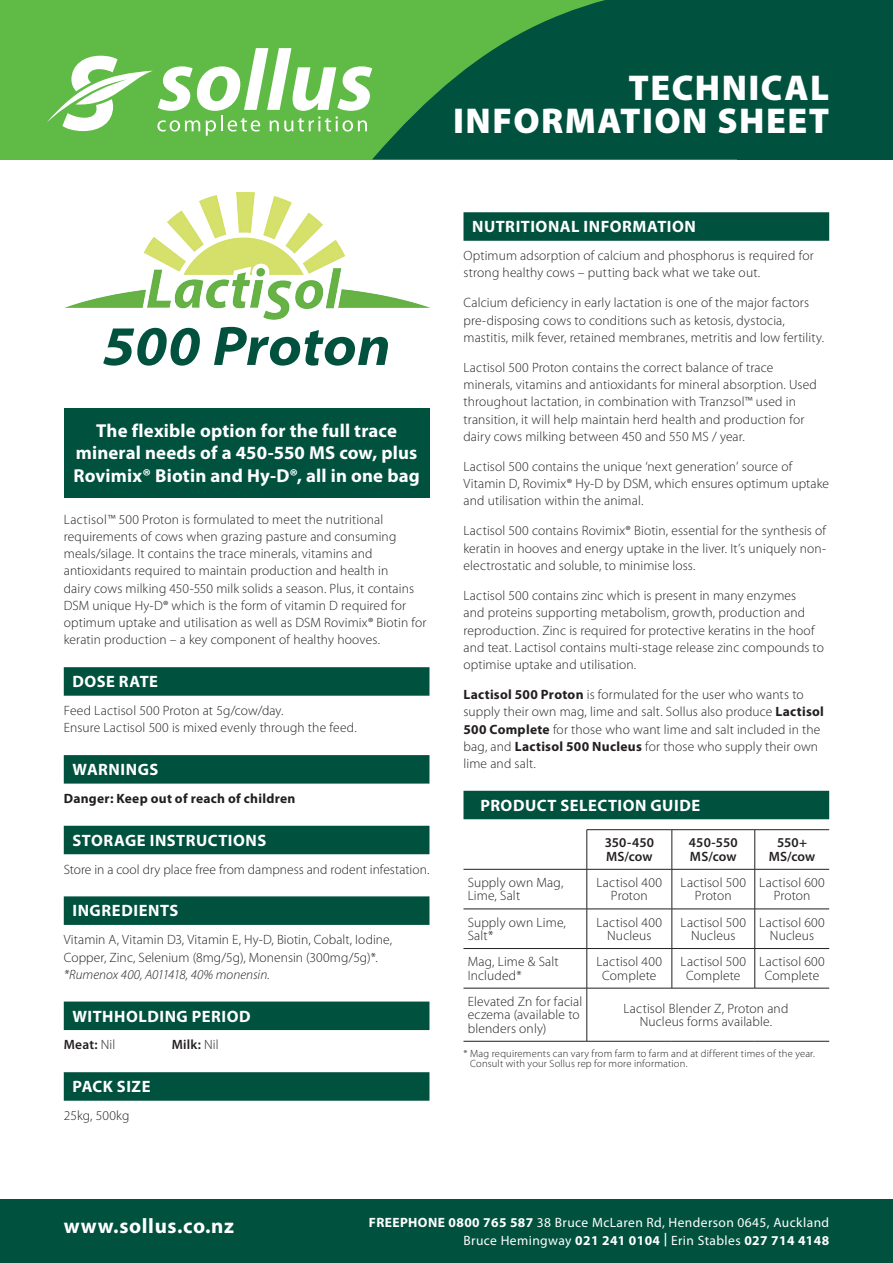
<style>
.page{position:relative;width:893px;height:1263px;background:#fff}
.page>*{position:absolute;margin:0;border:0;box-sizing:border-box;transform-origin:0 0}
.t1{font:italic 700 semi-expanded 56.1px "Myriad Pro";color:#00513e}
.t2{font:900 36px/33px "Myriad Pro";letter-spacing:.04em;color:#fff;text-align:right}
.t3{font:700 21px "Myriad Pro";letter-spacing:.03em;color:#fff}
.t4{font:700 18.75px/22.5px "Myriad Pro";letter-spacing:.01em;color:#fff;text-align:center}
.t5{font:700 16.5px "Myriad Pro";letter-spacing:.035em;color:#fff}
.t6{font:300 13.5px/17.2px "Myriad Pro";letter-spacing:.01em;color:#231f20}
.t7{font:13.5px/18px "Myriad Pro";letter-spacing:.03em;color:#fff;text-align:right}
.t8{font:600 13.5px/13.5px "Myriad Pro";letter-spacing:.01em;color:#231f20}
.t9{font:italic 300 13.5px "Myriad Pro";letter-spacing:.005em;color:#231f20}
.t10{font:700 13.5px "Myriad Pro";letter-spacing:.02em;color:#231f20}
.t11{font:300 10.5px/10.5px "Myriad Pro";letter-spacing:.02em;color:#231f20}
.s1{font-weight:300}
.s2{font-weight:700}
.s3{font-weight:600}
</style>
<div class="page">
<div style="left:0;top:0;width:779px;height:159px;background:#60bb46"></div>
<div style="left:737px;top:0;width:156px;height:159px;background:#00513e"></div>
<div style="left:0;top:1199px;width:893px;height:64px;background:#00513e"></div>
<div style="left:64px;top:667px;width:365px;height:29px;background:#00513e"></div>
<div style="left:64px;top:755px;width:365px;height:29px;background:#00513e"></div>
<div style="left:64px;top:826px;width:365px;height:28px;background:#00513e"></div>
<div style="left:64px;top:896px;width:365px;height:29px;background:#00513e"></div>
<div style="left:64px;top:1001px;width:365px;height:29px;background:#00513e"></div>
<div style="left:64px;top:1072px;width:365px;height:29px;background:#00513e"></div>
<svg style="left:47px;top:48px;width:325px;height:88px"></svg>
<svg style="left:372px;top:0;width:365px;height:159px;fill:#00513e"></svg>
<div style="left:463px;top:212px;width:366px;height:29px;background:#00513e"></div>
<div style="left:463px;top:791px;width:366px;height:28px;background:#00513e"></div>
<hr style="left:587px;top:829px;width:85px;height:1px;background:#231f20">
<hr style="left:587px;top:830px;width:1px;height:39px;background:#231f20">
<hr style="left:672px;top:829px;width:83px;height:1px;background:#231f20">
<hr style="left:672px;top:830px;width:1px;height:39px;background:#231f20">
<hr style="left:755px;top:829px;width:74px;height:1px;background:#231f20">
<hr style="left:754px;top:830px;width:1px;height:39px;background:#231f20">
<hr style="left:463px;top:869px;width:124px;height:1px;background:#231f20">
<hr style="left:587px;top:869px;width:85px;height:1px;background:#231f20">
<hr style="left:587px;top:869px;width:1px;height:40px;background:#231f20">
<hr style="left:672px;top:869px;width:83px;height:1px;background:#231f20">
<hr style="left:672px;top:869px;width:1px;height:40px;background:#231f20">
<hr style="left:755px;top:869px;width:74px;height:1px;background:#231f20">
<hr style="left:754px;top:869px;width:1px;height:40px;background:#231f20">
<hr style="left:463px;top:909px;width:124px;height:1px;background:#231f20">
<hr style="left:587px;top:909px;width:85px;height:1px;background:#231f20">
<hr style="left:587px;top:909px;width:1px;height:39px;background:#231f20">
<hr style="left:672px;top:909px;width:83px;height:1px;background:#231f20">
<hr style="left:672px;top:909px;width:1px;height:39px;background:#231f20">
<hr style="left:755px;top:909px;width:74px;height:1px;background:#231f20">
<hr style="left:754px;top:909px;width:1px;height:39px;background:#231f20">
<hr style="left:463px;top:948px;width:124px;height:1px;background:#231f20">
<hr style="left:587px;top:948px;width:85px;height:1px;background:#231f20">
<hr style="left:587px;top:949px;width:1px;height:39px;background:#231f20">
<hr style="left:672px;top:948px;width:83px;height:1px;background:#231f20">
<hr style="left:672px;top:949px;width:1px;height:39px;background:#231f20">
<hr style="left:755px;top:948px;width:74px;height:1px;background:#231f20">
<hr style="left:754px;top:949px;width:1px;height:39px;background:#231f20">
<hr style="left:463px;top:988px;width:124px;height:1px;background:#231f20">
<hr style="left:587px;top:988px;width:85px;height:1px;background:#231f20">
<hr style="left:587px;top:988px;width:1px;height:53px;background:#231f20">
<hr style="left:672px;top:988px;width:83px;height:1px;background:#231f20">
<hr style="left:755px;top:988px;width:74px;height:1px;background:#231f20">
<hr style="left:463px;top:1041px;width:124px;height:1px;background:#231f20">
<hr style="left:587px;top:1041px;width:85px;height:1px;background:#231f20">
<hr style="left:672px;top:1041px;width:83px;height:1px;background:#231f20">
<hr style="left:755px;top:1041px;width:74px;height:1px;background:#231f20">
<img style="left:64px;top:192px;width:365px;height:128px">
<div style="left:64px;top:408px;width:365px;height:89px;background:#00513e"></div>
<h2 class="t2" style="left:453px;top:70px;width:377px">TECHNICAL<br>INFORMATION SHEET</h2>
<h1 class="t1" style="left:102px;top:315px;width:290px">500 Proton</h1>
<h3 class="t4" style="left:74px;top:418px;width:348px">The flexible option for the full trace mineral needs of a 450-550 MS cow, plus<br>Rovimix® Biotin and Hy-D®, all in one bag</h3>
<p class="t6" style="left:64px;top:510px;width:364px">Lactisol™ 500 Proton is formulated to meet the nutritional requirements of cows when grazing pasture and consuming meals/silage. It contains the trace minerals, vitamins and antioxidants required to maintain production and health in<br>dairy cows milking 450-550 milk solids a season. Plus, it contains DSM unique Hy-D® which is the form of vitamin D required for optimum uptake and utilisation as well as DSM Rovimix® Biotin for keratin production – a key component of healthy hooves.</p>
<p class="t5" style="left:72px;top:671px;width:87px">DOSE RATE</p>
<p class="t6" style="left:64px;top:702px;width:294px">Feed Lactisol 500 Proton at 5g/cow/day.<br>Ensure Lactisol 500 is mixed evenly through the feed.</p>
<p class="t5" style="left:72px;top:759px;width:87px">WARNINGS</p>
<p class="t10" style="left:64px;top:790px;width:233px">Danger: Keep out of reach of children</p>
<p class="t5" style="left:72px;top:829px;width:195px">STORAGE INSTRUCTIONS</p>
<p class="t6" style="left:64px;top:860px;width:367px">Store in a cool dry place free from dampness and rodent infestation.</p>
<p class="t5" style="left:72px;top:900px;width:108px">INGREDIENTS</p>
<p class="t6" style="left:64px;top:931px;width:330px">Vitamin A, Vitamin D3, Vitamin E, Hy-D, Biotin, Cobalt, Iodine,<br>Copper, Zinc, Selenium (8mg/5g), Monensin (300mg/5g)*.</p>
<p class="t9" style="left:64px;top:966px;width:208px">*Rumenox 400, A011418, 40% monensin.</p>
<p class="t5" style="left:72px;top:1005px;width:180px">WITHHOLDING PERIOD</p>
<p class="t8" style="left:64px;top:1038px;width:53px">Meat: <span class="s1">Nil</span></p>
<p class="t8" style="left:172px;top:1038px;width:48px">Milk: <span class="s1">Nil</span></p>
<p class="t5" style="left:72px;top:1076px;width:80px">PACK SIZE</p>
<p class="t6" style="left:64px;top:1107px;width:67px">25kg, 500kg</p>
<p class="t5" style="left:472px;top:216px;width:225px">NUTRITIONAL INFORMATION</p>
<p class="t6" style="left:463px;top:247px;width:352px">Optimum adsorption of calcium and phosphorus is required for strong healthy cows – putting back what we take out.</p>
<p class="t6" style="left:463px;top:294px;width:362px">Calcium deficiency in early lactation is one of the major factors pre-disposing cows to conditions such as ketosis, dystocia, mastitis, milk fever, retained membranes, metritis and low fertility.</p>
<p class="t6" style="left:463px;top:359px;width:355px">Lactisol 500 Proton contains the correct balance of trace minerals, vitamins and antioxidants for mineral absorption. Used throughout lactation, in combination with Tranzsol™ used in transition, it will help maintain herd health and production for dairy cows milking between 450 and 550 MS / year.</p>
<p class="t6" style="left:463px;top:458px;width:367px">Lactisol 500 contains the unique ‘next generation’ source of<br>Vitamin D, Rovimix® Hy-D by DSM, which ensures optimum uptake and utilisation within the animal.</p>
<p class="t6" style="left:463px;top:522px;width:364px;text-align:justify">Lactisol 500 contains Rovimix® Biotin, essential for the synthesis of keratin in hooves and energy uptake in the liver. It’s uniquely non&shy;electrostatic and soluble, to minimise loss.</p>
<p class="t6" style="left:463px;top:587px;width:362px">Lactisol 500 contains zinc which is present in many enzymes<br>and proteins supporting metabolism, growth, production and reproduction. Zinc is required for protective keratins in the hoof and teat. Lactisol contains multi-stage release zinc compounds to optimise uptake and utilisation.</p>
<p class="t6" style="left:463px;top:686px;width:362px"><span class="s2">Lactisol 500 Proton</span> is formulated for the user who wants to supply their own mag, lime and salt. Sollus also produce <span class="s2">Lactisol 500 Complete</span> for those who want lime and salt included in the bag, and <span class="s2">Lactisol 500 Nucleus</span> for those who supply their own lime and salt.</p>
<p class="t5" style="left:480px;top:794px;width:221px">PRODUCT SELECTION GUIDE</p>
<p class="t8" style="left:605px;top:836px;width:51px">350-450<br>MS/cow</p>
<p class="t8" style="left:689px;top:836px;width:50px">450-550<br>MS/cow</p>
<p class="t8" style="left:769px;top:836px;width:48px;text-align:center">550+<br>MS/cow</p>
<p class="t6" style="left:468px;top:875px;width:97px;line-height:13.5px">Supply own Mag,<br>Lime, Salt</p>
<p class="t6" style="left:596px;top:875px;width:67px;line-height:13.5px;text-align:center">Lactisol 400<br>Proton</p>
<p class="t6" style="left:681px;top:875px;width:67px;line-height:13.5px;text-align:center">Lactisol 500<br>Proton</p>
<p class="t6" style="left:759px;top:875px;width:67px;line-height:13.5px;text-align:center">Lactisol 600<br>Proton</p>
<p class="t6" style="left:468px;top:915px;width:100px;line-height:13.5px">Supply own Lime,<br>Salt*</p>
<p class="t6" style="left:596px;top:915px;width:67px;line-height:13.5px;text-align:center">Lactisol 400<br>Nucleus</p>
<p class="t6" style="left:681px;top:915px;width:67px;line-height:13.5px;text-align:center">Lactisol 500<br>Nucleus</p>
<p class="t6" style="left:759px;top:915px;width:67px;line-height:13.5px;text-align:center">Lactisol 600<br>Nucleus</p>
<p class="t6" style="left:468px;top:955px;width:92px;line-height:13.5px">Mag, Lime &amp; Salt<br>Included*</p>
<p class="t6" style="left:596px;top:955px;width:67px;line-height:13.5px;text-align:center">Lactisol 400<br>Complete</p>
<p class="t6" style="left:681px;top:955px;width:67px;line-height:13.5px;text-align:center">Lactisol 500<br>Complete</p>
<p class="t6" style="left:759px;top:955px;width:67px;line-height:13.5px;text-align:center">Lactisol 600<br>Complete</p>
<p class="t6" style="left:468px;top:994px;width:116px;line-height:13.5px">Elevated Zn for facial eczema (available to blenders only)</p>
<p class="t6" style="left:624px;top:1001px;width:166px;line-height:13.5px;text-align:center">Lactisol Blender Z, Proton and<br>Nucleus forms available.</p>
<p class="t11" style="left:470px;top:1048px;width:346px;text-indent:-7px">* Mag requirements can vary from farm to farm and at different times of the year.<br>Consult with your Sollus rep for more information.</p>
<h3 class="t3" style="left:64px;top:1212px;width:172px">www.sollus.co.nz</h3>
<p class="t7" style="left:369px;top:1213px;width:462px"><span class="s2">FREEPHONE 0800 765 587</span> 38 Bruce McLaren Rd, Henderson 0645, Auckland<br>Bruce Hemingway <span class="s2">021 241 0104</span> <span class="s3">|</span> Erin Stables <span class="s2">027 714 4148</span></p>
</div>
